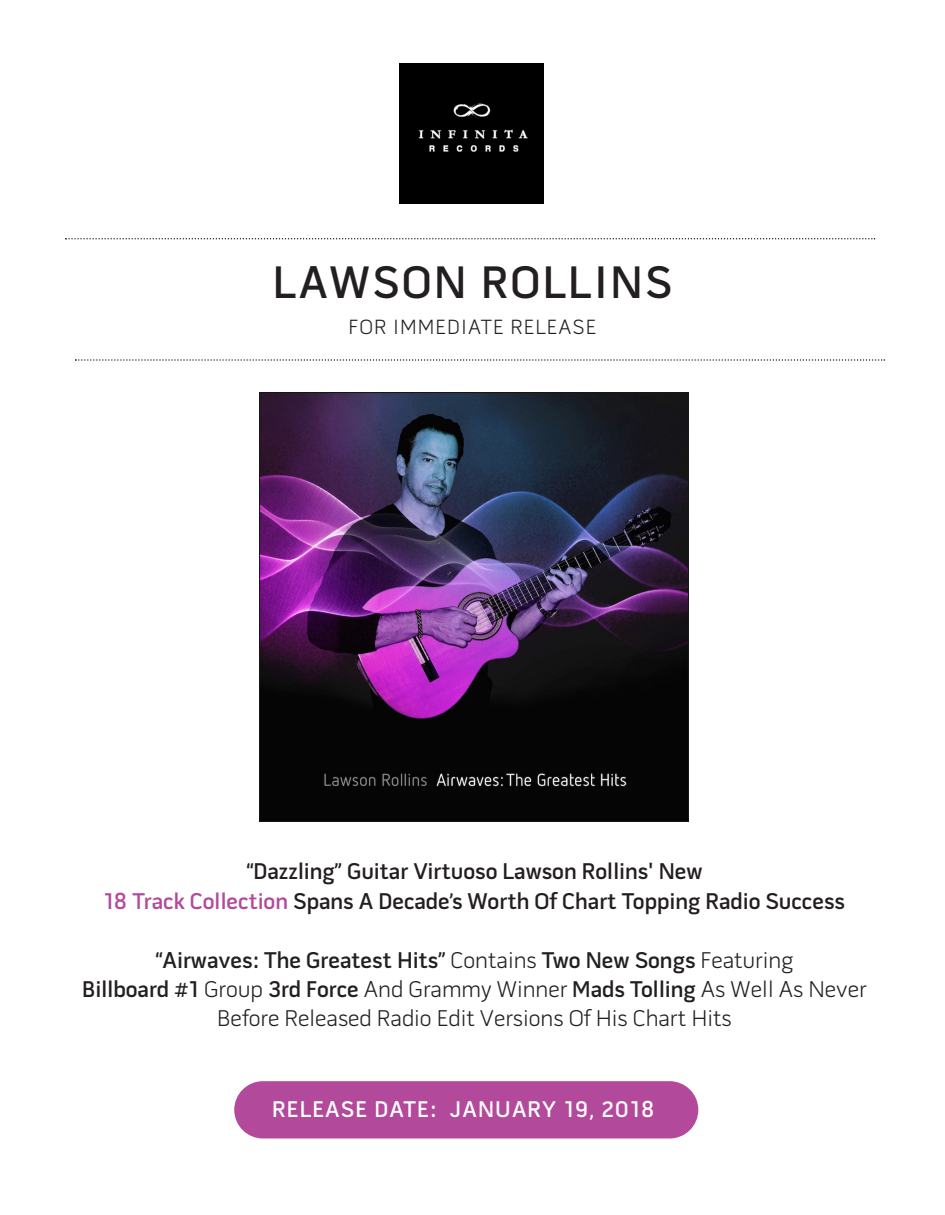
<style>
.page{position:relative;width:945px;height:1215px;background:#fff}
.page>*{position:absolute;margin:0;border:0;box-sizing:border-box;transform-origin:0 0}
.t1{font:600 46.5px "Pill Gothic 600 mg";letter-spacing:.05em;color:#231f20}
.t2{font:300 23.25px/29.4px "Pill Gothic 600 mg";color:#231f20;text-align:center}
.t3{font:600 23.25px/29.4px "Pill Gothic 600 mg";color:#231f20;text-align:center}
.t4{font:600 23.1px "Pill Gothic 600 mg";letter-spacing:.05em;color:#fff}
.t5{font:300 21px "Pill Gothic 600 mg";letter-spacing:.05em;color:#231f20}
.s1{color:#b3499b}
.s2{font-weight:600}
</style>
<div class="page">
<div style="left:400px;top:63px;width:144px;height:141px;background:#000"></div>
<img style="left:418px;top:103px;width:110px;height:49px">
<svg style="left:65px;top:238px;width:810px;height:2px"></svg>
<img style="left:259px;top:393px;width:429px;height:429px">
<svg style="left:75px;top:359px;width:810px;height:2px"></svg>
<div style="left:234px;top:1081px;width:464px;height:57px;background:#b3499b;border-radius:29px"></div>
<h1 class="t1" style="left:273px;top:266px;width:401px">LAWSON ROLLINS</h1>
<p class="t5" style="left:349px;top:320px;width:249px">FOR IMMEDIATE RELEASE</p>
<p class="t3" style="left:104px;top:859px;width:743px">“Dazzling” Guitar Virtuoso Lawson Rollins' New<br><span class="s1">18 Track Collection</span> Spans A Decade’s Worth Of Chart Topping Radio Success</p>
<p class="t2" style="left:82px;top:948px;width:786px"><span class="s2">“Airwaves: The Greatest Hits”</span> Contains <span class="s2">Two New Songs</span> Featuring<br><span class="s2">Billboard #1</span> Group <span class="s2">3rd Force</span> And Grammy Winner <span class="s2">Mads Tolling</span> As Well As Never<br>Before Released Radio Edit Versions Of His Chart Hits</p>
<p class="t4" style="left:272px;top:1102px;width:384px">RELEASE DATE: JANUARY 19, 2018</p>
</div>
